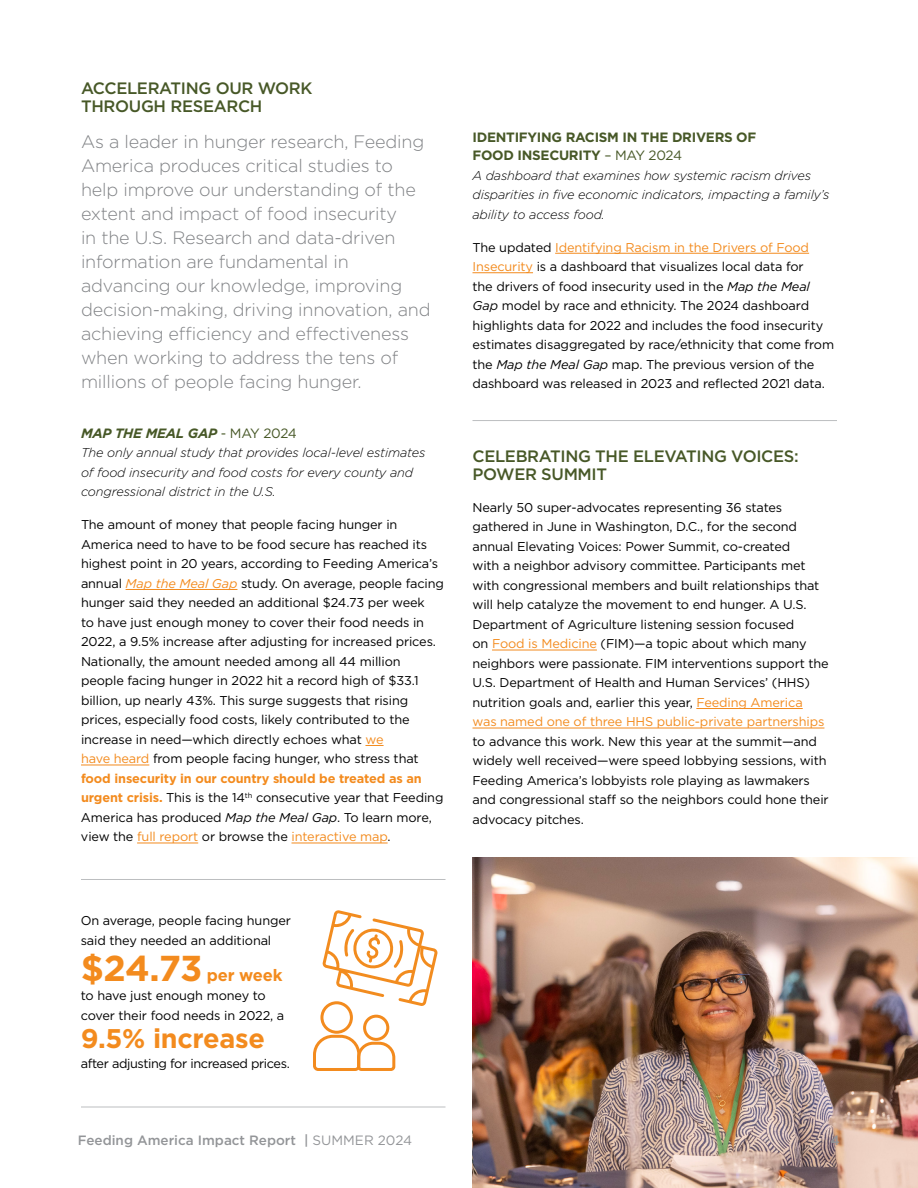
<style>
.page{position:relative;width:918px;height:1188px;background:#fff}
.page>*{position:absolute;margin:0;border:0;box-sizing:border-box;transform-origin:0 0}
.t1{font:700 27px "Gotham";letter-spacing:-.01em;color:#f38b1e}
.t2{font:300 18px/24px "Gotham";letter-spacing:-.01em;color:#808285}
.t3{font:500 16.5px/18px "Gotham";letter-spacing:-.02em;color:#475827}
.t4{font:700 16.5px "Gotham";letter-spacing:-.01em;color:#f38b1e}
.t5{font:700 13.5px/18px "Gotham";letter-spacing:-.02em;color:#475827}
.t6{font:500 13.5px "Gotham";color:#939598}
.t7{font:italic 700 13.5px "Gotham";letter-spacing:-.02em;color:#475827}
.t8{font:12.75px/19.5px "Gotham";letter-spacing:-.01em;color:#000}
.t9{font:italic 300 12.75px/19.5px "Gotham";letter-spacing:-.01em;color:#000}
.t10{font:12.75px "Gotham";letter-spacing:-.03em;color:#000}
.s1{font-weight:400;font-style:normal}
.s2{font-style:italic;color:#f38b1e}
.s3{color:#f38b1e}
.s4{font-weight:700;color:#f38b1e}
.s5{font-style:italic}
.s6{font-size:36px}
.s7{font-weight:400}
</style>
<div class="page">
<img style="left:472px;top:858px;width:446px;height:330px">
<hr style="left:555px;top:253px;width:254px;height:1px;background:#f38b1e">
<hr style="left:472px;top:272px;width:61px;height:1px;background:#f38b1e">
<hr style="left:126px;top:589px;width:111px;height:1px;background:#f38b1e">
<svg style="left:365px;top:745px;width:19px;height:1px"></svg>
<hr style="left:81px;top:765px;width:68px;height:1px;background:#f38b1e">
<hr style="left:137px;top:843px;width:61px;height:1px;background:#f38b1e">
<hr style="left:291px;top:843px;width:97px;height:1px;background:#f38b1e">
<hr style="left:492px;top:650px;width:105px;height:1px;background:#f38b1e">
<hr style="left:696px;top:708px;width:107px;height:1px;background:#f38b1e">
<hr style="left:472px;top:728px;width:352px;height:1px;background:#f38b1e">
<hr style="left:81px;top:1107px;width:365px;height:1px;background:#bcbec0">
<hr style="left:81px;top:879px;width:365px;height:1px;background:#bcbec0">
<svg style="left:322px;top:910px;width:116px;height:96px"></svg>
<div style="left:320px;top:1001px;width:33px;height:33px;border:3px solid #f38b1e;border-radius:50%"></div>
<div style="left:363px;top:1015px;width:26px;height:26px;border:3px solid #f38b1e;border-radius:50%"></div>
<svg style="left:313px;top:1033px;width:83px;height:38px"></svg>
<hr style="left:472px;top:420px;width:365px;height:1px;background:#bcbec0">
<p class="t3" style="left:81px;top:79px;width:233px">ACCELERATING OUR WORK<br>THROUGH RESEARCH</p>
<p class="t2" style="left:81px;top:129px;width:351px">As a leader in hunger research, Feeding America produces critical studies to help improve our understanding of the extent and impact of food insecurity<br>in the U.S. Research and data-driven information are fundamental in advancing our knowledge, improving decision-making, driving innovation, and achieving efficiency and effectiveness when working to address the tens of millions of people facing hunger.</p>
<p class="t7" style="left:81px;top:424px;width:218px">MAP THE MEAL GAP <span class="s1">- MAY 2024</span></p>
<p class="t9" style="left:81px;top:443px;width:346px">The only annual study that provides local-level estimates of food insecurity and food costs for every county and congressional district in the U.S.</p>
<p class="t8" style="left:81px;top:515px;width:364px">The amount of money that people facing hunger in America need to have to be food secure has reached its highest point in 20 years, according to Feeding America’s annual <span class="s2">Map the Meal Gap</span> study. On average, people facing hunger said they needed an additional $24.73 per week<br>to have just enough money to cover their food needs in 2022, a 9.5% increase after adjusting for increased prices.<br>Nationally, the amount needed among all 44 million people facing hunger in 2022 hit a record high of $33.1 billion, up nearly 43%. This surge suggests that rising prices, especially food costs, likely contributed to the increase in need—which directly echoes what <span class="s3">we<br>have heard</span> from people facing hunger, who stress that <span class="s4">food insecurity in our country should be treated as an urgent crisis.</span> This is the 14<sup>th</sup> consecutive year that Feeding America has produced <span class="s5">Map the Meal Gap</span>. To learn more, view the <span class="s3">full report</span> or browse the <span class="s3">interactive map</span>.</p>
<p class="t8" style="left:81px;top:911px;width:212px">On average, people facing hunger said they needed an additional</p>
<p class="t4" style="left:81px;top:964px;width:203px"><span class="s6">$24.73</span> per week</p>
<p class="t8" style="left:81px;top:986px;width:205px">to have just enough money to cover their food needs in 2022, a</p>
<h1 class="t1" style="left:81px;top:1021px;width:186px">9.5% increase</h1>
<p class="t10" style="left:81px;top:1055px;width:211px">after adjusting for increased prices.</p>
<p class="t5" style="left:472px;top:128px;width:285px">IDENTIFYING RACISM IN THE DRIVERS OF<br>FOOD INSECURITY <span class="s7">– MAY 2024</span></p>
<p class="t9" style="left:472px;top:165px;width:359px">A dashboard that examines how systemic racism drives disparities in five economic indicators, impacting a family’s ability to access food.</p>
<p class="t8" style="left:472px;top:237px;width:363px">The updated <span class="s3">Identifying Racism in the Drivers of Food Insecurity</span> is a dashboard that visualizes local data for<br>the drivers of food insecurity used in the <span class="s5">Map the Meal Gap</span> model by race and ethnicity. The 2024 dashboard highlights data for 2022 and includes the food insecurity estimates disaggregated by race/ethnicity that come from the <span class="s5">Map the Meal Gap</span> map. The previous version of the dashboard was released in 2023 and reflected 2021 data.</p>
<p class="t3" style="left:472px;top:447px;width:328px">CELEBRATING THE ELEVATING VOICES:<br>POWER SUMMIT</p>
<p class="t8" style="left:472px;top:497px;width:358px">Nearly 50 super-advocates representing 36 states gathered in June in Washington, D.C., for the second annual Elevating Voices: Power Summit, co-created<br>with a neighbor advisory committee. Participants met with congressional members and built relationships that will help catalyze the movement to end hunger. A U.S.<br>Department of Agriculture listening session focused<br>on <span class="s3">Food is Medicine</span> (FIM)—a topic about which many neighbors were passionate. FIM interventions support the U.S. Department of Health and Human Services’ (HHS) nutrition goals and, earlier this year, <span class="s3">Feeding America was named one of three HHS public-private partnerships</span></p>
<p class="t8" style="left:472px;top:731px;width:358px">to advance this work. New this year at the summit—and widely well received—were speed lobbying sessions, with Feeding America’s lobbyists role playing as lawmakers and congressional staff so the neighbors could hone their advocacy pitches.</p>
<p class="t6" style="left:78px;top:1131px;width:336px">Feeding America Impact Report | <span class="s7">SUMMER 2024</span></p>
<p class="t6" style="left:831px;top:1131px;width:11px">4</p>
</div>
